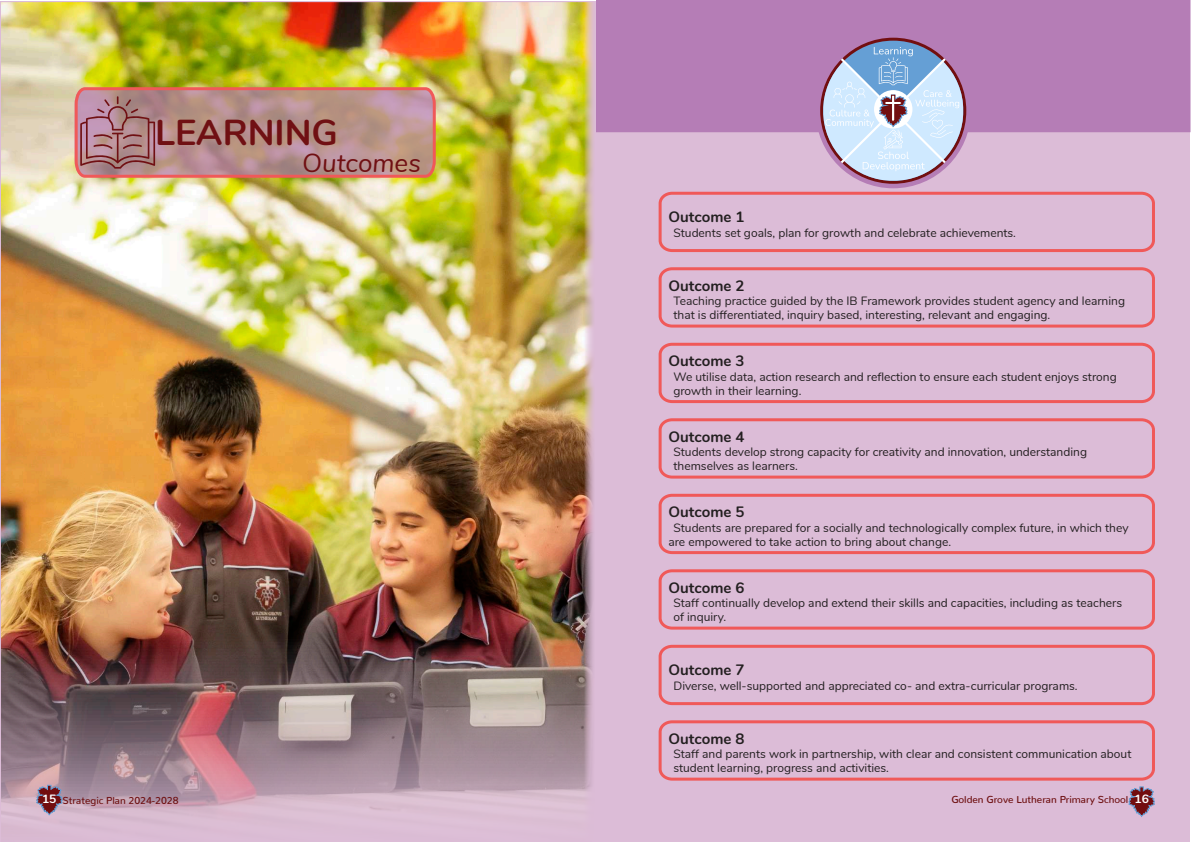
<style>
.page{position:relative;width:1191px;height:842px;background:#fff}
.page>*{position:absolute;margin:0;border:0;box-sizing:border-box;transform-origin:0 0}
.t1{font:700 36px "Nunito";color:#701013}
.t2{font:italic 26px "Nunito";color:#701013}
.t3{font:700 15px "Nunito";color:#231f20}
.t4{font:12px/14.4px "Nunito";color:#231f20}
.t5{font:500 10px "Nunito";color:#6e0f10}
.s1{font-weight:700;font-size:12px;color:#fff}
</style>
<div class="page">
<div style="left:0;top:1px;width:1190px;height:840px;background:#dcbcd7"></div>
<div style="left:596px;top:0;width:594px;height:132px;background:#b57db6"></div>
<div style="left:815px;top:33px;width:155px;height:155px;background:#b57db6;border-radius:50%"></div>
<svg style="left:820px;top:38px;width:146px;height:146px;fill:#b57db6"></svg>
<svg style="left:823px;top:41px;width:140px;height:20px"></svg>
<svg style="left:823px;top:61px;width:140px;height:120px"></svg>
<svg style="left:825px;top:47px;width:134px;height:124px;background:#bac8e3"></svg>
<svg style="left:658px;top:342px;width:497px;height:62px"></svg>
<svg style="left:658px;top:191px;width:497px;height:61px"></svg>
<svg style="left:658px;top:267px;width:497px;height:61px"></svg>
<svg style="left:658px;top:418px;width:497px;height:61px"></svg>
<svg style="left:658px;top:569px;width:497px;height:61px"></svg>
<svg style="left:658px;top:644px;width:497px;height:62px"></svg>
<svg style="left:658px;top:493px;width:497px;height:62px"></svg>
<img style="left:1px;top:2px;width:595px;height:840px">
<svg style="left:73px;top:86px;width:364px;height:93px;background:#ba8a85"></svg>
<svg style="left:658px;top:720px;width:497px;height:97px"></svg>
<svg style="left:36px;top:785px;width:27px;height:30px"></svg>
<h1 class="t1" style="left:155px;top:106px;width:184px">LEARNING</h1>
<h2 class="t2" style="left:302px;top:144px;width:120px">Outcomes</h2>
<p class="t3" style="left:668px;top:206px;width:77px">Outcome 1</p>
<p class="t4" style="left:673px;top:225px;width:344px">Students set goals, plan for growth and celebrate achievements.</p>
<p class="t3" style="left:668px;top:274px;width:77px">Outcome 2</p>
<p class="t4" style="left:673px;top:293px;width:453px">Teaching practice guided by the IB Framework provides student agency and learning that is differentiated, inquiry based, interesting, relevant and engaging.</p>
<p class="t3" style="left:668px;top:350px;width:77px">Outcome 3</p>
<p class="t4" style="left:673px;top:368px;width:445px">We utilise data, action research and reflection to ensure each student enjoys strong growth in their learning.</p>
<p class="t3" style="left:668px;top:425px;width:77px">Outcome 4</p>
<p class="t4" style="left:673px;top:444px;width:415px">Students develop strong capacity for creativity and innovation, understanding themselves as learners.</p>
<p class="t3" style="left:668px;top:501px;width:77px">Outcome 5</p>
<p class="t4" style="left:668px;top:519px;width:461px;text-indent:5px">Students are prepared for a socially and technologically complex future, in which they are empowered to take action to bring about change.</p>
<p class="t3" style="left:668px;top:576px;width:77px">Outcome 6</p>
<p class="t4" style="left:673px;top:595px;width:450px">Staff continually develop and extend their skills and capacities, including as teachers of inquiry.</p>
<p class="t3" style="left:668px;top:659px;width:77px">Outcome 7</p>
<p class="t4" style="left:673px;top:678px;width:406px">Diverse, well-supported and appreciated co- and extra-curricular programs.</p>
<p class="t3" style="left:668px;top:727px;width:77px">Outcome 8</p>
<p class="t4" style="left:673px;top:746px;width:459px">Staff and parents work in partnership, with clear and consistent communication about student learning, progress and activities.</p>
<p class="t5" style="left:42px;top:792px;width:138px"><span class="s1">15</span> Strategic Plan 2024-2028</p>
<p class="t5" style="left:951px;top:791px;width:199px">Golden Grove Lutheran Primary School <span class="s1">16</span></p>
</div>
